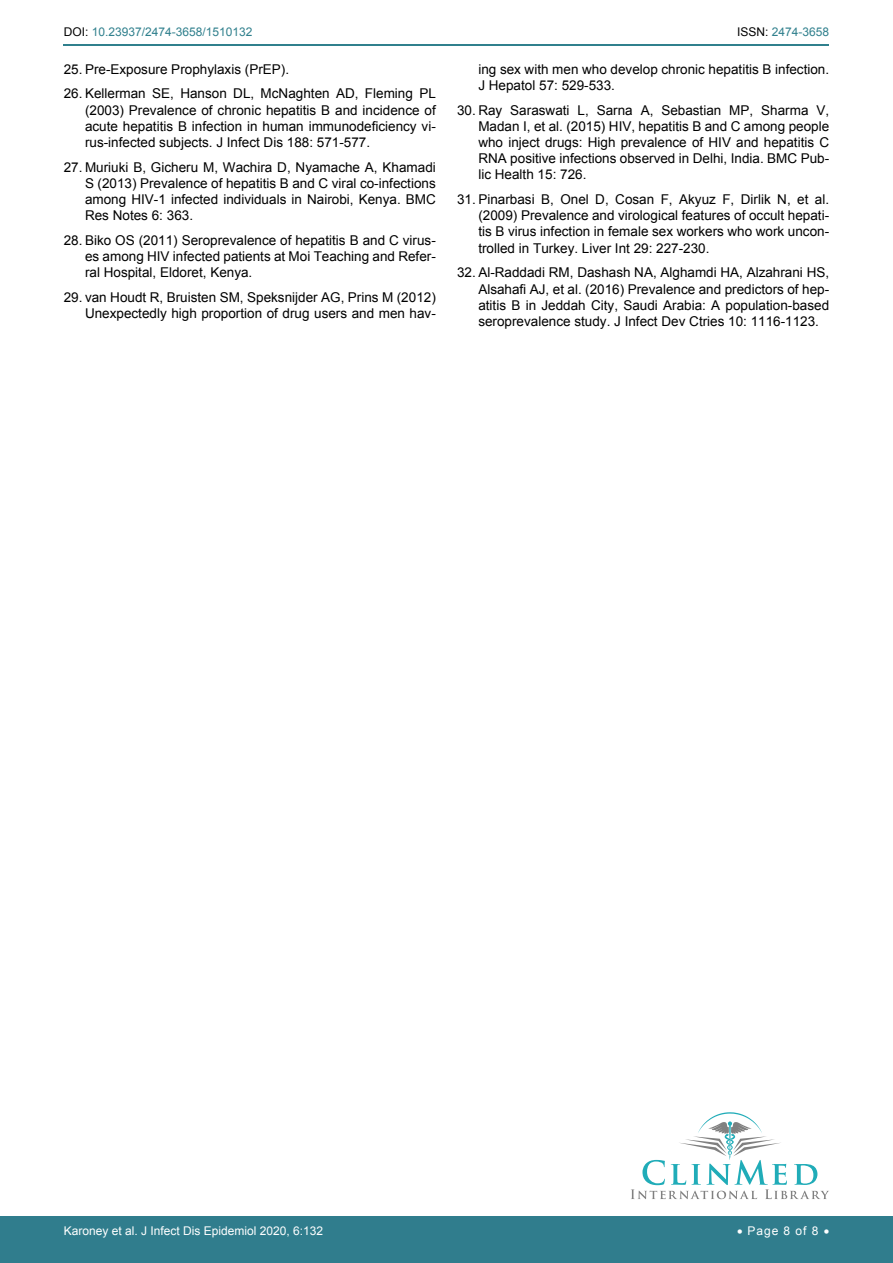
<style>
.page{position:relative;width:893px;height:1263px;background:#fff}
.page>*{position:absolute;margin:0;border:0;box-sizing:border-box;transform-origin:0 0}
.t1{font:13.5px/16.2px "Arial";color:#000;text-align:justify}
.t2{font:12px "Arial";color:#fff}
.t3{font:12px "Arial";color:#30808d}
.s1{color:#000}
</style>
<div class="page">
<hr style="left:64px;top:45px;width:765px;height:1px;background:#30808d">
<div style="left:0;top:1217px;width:893px;height:46px;background:#307d8d"></div>
<svg style="left:631px;top:1112px;width:198px;height:87px"></svg>
<p class="t3" style="left:64px;top:24px;width:190px"><span class="s1">DOI:</span> 10.23937/2474-3658/1510132</p>
<p class="t3" style="left:737px;top:24px;width:94px"><span class="s1">ISSN:</span> 2474-3658</p>
<p class="t1" style="left:64px;top:61px;width:227px">25. Pre-Exposure Prophylaxis (PrEP).</p>
<p class="t1" style="left:85px;top:86px;width:352px;text-indent:-21px">26. Kellerman SE, Hanson DL, McNaghten AD, Fleming PL (2003) Prevalence of chronic hepatitis B and incidence of acute hepatitis B infection in human immunodeficiency vi&shy;rus-infected subjects. J Infect Dis 188: 571-577.</p>
<p class="t1" style="left:85px;top:159px;width:352px;text-indent:-21px">27. Muriuki B, Gicheru M, Wachira D, Nyamache A, Khamadi S (2013) Prevalence of hepatitis B and C viral co-infections among HIV-1 infected individuals in Nairobi, Kenya. BMC Res Notes 6: 363.</p>
<p class="t1" style="left:85px;top:232px;width:352px;text-indent:-21px">28. Biko OS (2011) Seroprevalence of hepatitis B and C virus&shy;es among HIV infected patients at Moi Teaching and Refer&shy;ral Hospital, Eldoret, Kenya.</p>
<p class="t1" style="left:64px;top:289px;width:374px;text-align:right">29. van Houdt R, Bruisten SM, Speksnijder AG, Prins M (2012)<br>Unexpectedly high proportion of drug users and men hav-</p>
<p class="t1" style="left:478px;top:61px;width:352px">ing sex with men who develop chronic hepatitis B infection.<br>J Hepatol 57: 529-533.</p>
<p class="t1" style="left:478px;top:102px;width:352px;text-indent:-21px">30. Ray Saraswati L, Sarna A, Sebastian MP, Sharma V, Madan I, et al. (2015) HIV, hepatitis B and C among people who inject drugs: High prevalence of HIV and hepatitis C RNA positive infections observed in Delhi, India. BMC Pub&shy;lic Health 15: 726.</p>
<p class="t1" style="left:478px;top:191px;width:352px;text-indent:-21px">31. Pinarbasi B, Onel D, Cosan F, Akyuz F, Dirlik N, et al. (2009) Prevalence and virological features of occult hepati&shy;tis B virus infection in female sex workers who work uncon&shy;trolled in Turkey. Liver Int 29: 227-230.</p>
<p class="t1" style="left:478px;top:265px;width:352px;text-indent:-21px">32. Al-Raddadi RM, Dashash NA, Alghamdi HA, Alzahrani HS, Alsahafi AJ, et al. (2016) Prevalence and predictors of hep&shy;atitis B in Jeddah City, Saudi Arabia: A population-based seroprevalence study. J Infect Dev Ctries 10: 1116-1123.</p>
<p class="t2" style="left:64px;top:1223px;width:261px">Karoney et al. J Infect Dis Epidemiol 2020, 6:132</p>
<p class="t2" style="left:737px;top:1223px;width:94px">• Page 8 of 8 •</p>
</div>
